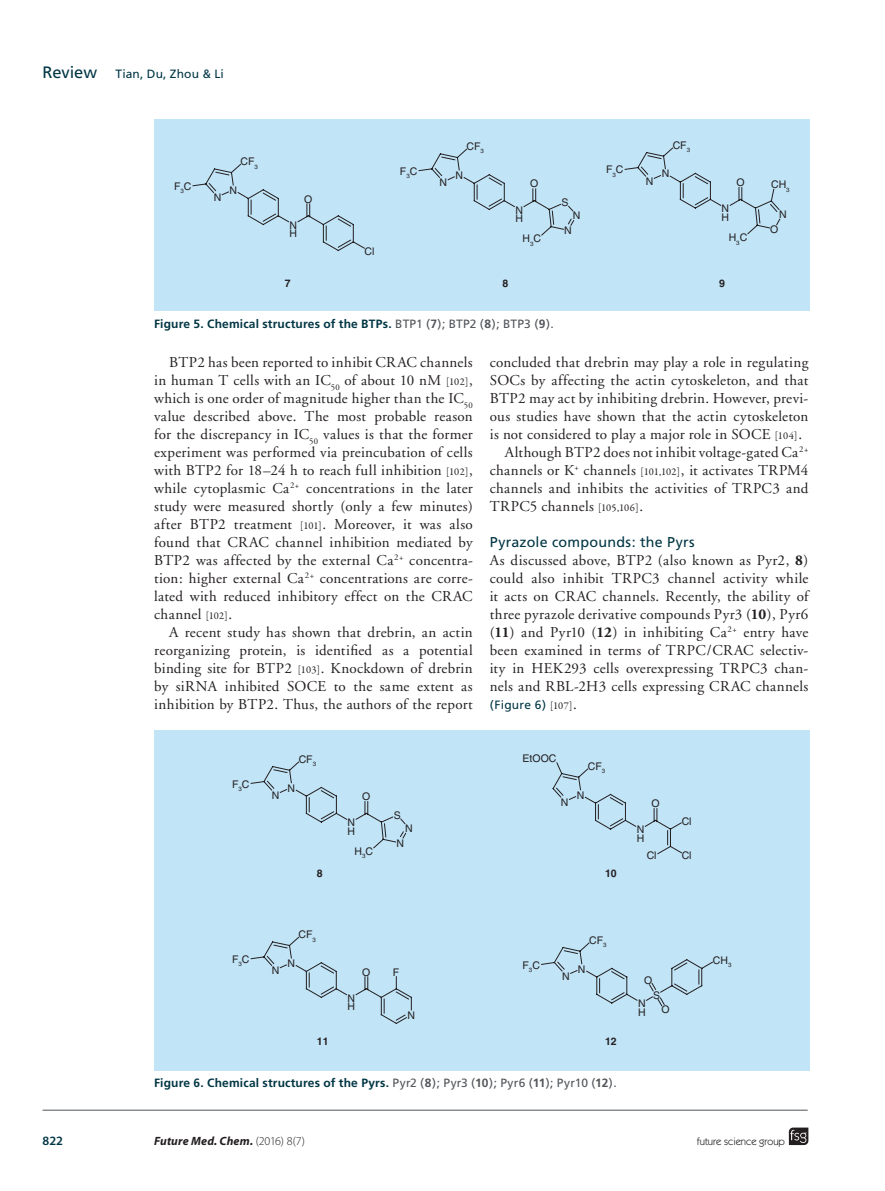
<style>
.page{position:relative;width:885px;height:1191px;background:#fff}
.page>*{position:absolute;margin:0;border:0;box-sizing:border-box;transform-origin:0 0}
.t1{font:15px/18px "Adobe Garamond";letter-spacing:.02em;color:#231f20;text-align:justify}
.t2{font:14.25px "Frutiger";letter-spacing:.02em;color:#003644}
.t3{font:600 12.75px "Myriad Pro";color:#003644}
.t4{font:700 12px "Frutiger";letter-spacing:.015em;color:#003644}
.t5{font:12px "Frutiger";letter-spacing:.015em;color:#003644}
.t6{font:italic 700 12px "Myriad Pro";letter-spacing:.015em;color:#231f20}
.t7{font:10.5px/8.7px "Helvetica LT Std";color:#231f20}
.t8{font:10.5px "Itc Kabel";color:#231f20}
.t9{font:700 10.5px "Helvetica LT Std";color:#231f20}
.s1{font-size:16.5px}
.s2{font-weight:400;color:#52555a}
.s3{color:#52555a}
.s4{font-family:"Garamond Premr Pro";font-size:10.5px}
.s5{font-weight:700}
.s6{font-family:"Garamond Premr Pro";font-size:10.5px;color:#231f20}
.s7{font-family:"Adobe Garamond";font-size:15px;color:#231f20}
.s8{font-weight:300;font-style:normal}
</style>
<div class="page">
<svg style="left:788px;top:1127px;width:20px;height:18px"></svg>
<hr style="left:43px;top:1109px;width:764px;height:1px;background:#52555a">
<div style="left:154px;top:119px;width:655px;height:191px;background:#c1e4f7"></div>
<svg style="left:192px;top:147px;width:588px;height:104px"></svg>
<div style="left:154px;top:730px;width:655px;height:340px;background:#c1e4f7"></div>
<svg style="left:250px;top:761px;width:463px;height:263px"></svg>
<p class="t5" style="left:43px;top:67px;width:183px"><span class="s1">Review</span> Tian, Du, Zhou &amp; Li</p>
<p class="t7" style="left:240px;top:157px;width:19px">CF<sub>3</sub></p>
<p class="t7" style="left:174px;top:182px;width:19px">F<sub>3</sub>C</p>
<p class="t7" style="left:214px;top:193px;width:9px">N</p>
<p class="t7" style="left:229px;top:186px;width:9px">N</p>
<p class="t7" style="left:289px;top:220px;width:9px">N<br>H</p>
<p class="t7" style="left:304px;top:194px;width:10px">O</p>
<p class="t7" style="left:364px;top:246px;width:11px">Cl</p>
<p class="t7" style="left:400px;top:167px;width:19px">F<sub>3</sub>C</p>
<p class="t7" style="left:439px;top:178px;width:9px">N</p>
<p class="t7" style="left:466px;top:142px;width:19px">CF<sub>3</sub></p>
<p class="t7" style="left:455px;top:171px;width:9px">N</p>
<p class="t7" style="left:672px;top:141px;width:19px">CF<sub>3</sub></p>
<p class="t7" style="left:530px;top:179px;width:10px">O</p>
<p class="t7" style="left:606px;top:165px;width:19px">F<sub>3</sub>C</p>
<p class="t7" style="left:645px;top:176px;width:9px">N</p>
<p class="t7" style="left:661px;top:169px;width:9px">N</p>
<p class="t7" style="left:736px;top:178px;width:10px">O</p>
<p class="t7" style="left:771px;top:180px;width:20px">CH<sub>3</sub></p>
<p class="t7" style="left:515px;top:205px;width:9px">N<br>H</p>
<p class="t7" style="left:561px;top:198px;width:9px">S</p>
<p class="t7" style="left:573px;top:211px;width:9px">N</p>
<p class="t7" style="left:721px;top:204px;width:9px">N<br>H</p>
<p class="t7" style="left:779px;top:210px;width:9px">N</p>
<p class="t7" style="left:522px;top:234px;width:20px">H<sub>3</sub>C</p>
<p class="t7" style="left:564px;top:226px;width:9px">N</p>
<p class="t7" style="left:728px;top:233px;width:20px">H<sub>3</sub>C</p>
<p class="t7" style="left:770px;top:225px;width:10px">O</p>
<p class="t9" style="left:285px;top:277px;width:7px">7</p>
<p class="t9" style="left:502px;top:277px;width:7px">8</p>
<p class="t9" style="left:719px;top:277px;width:7px">9</p>
<p class="t4" style="left:154px;top:316px;width:401px">Figure 5. Chemical structures of the BTPs. <span class="s2">BTP1 (</span><span class="s3">7</span><span class="s2">); BTP2 (</span><span class="s3">8</span><span class="s2">); BTP3 (</span><span class="s3">9</span><span class="s2">).</span></p>
<p class="t1" style="left:154px;top:353px;width:320px;text-indent:15px">BTP2 has been reported to inhibit CRAC channels in human T cells with an IC<sub>50</sub> of about 10 nM <span class="s4">[102]</span>, which is one order of magnitude higher than the IC<sub>50 </sub>value described above. The most probable reason for the discrepancy in IC<sub>50</sub> values is that the former experiment was performed via preincubation of cells with BTP2 for 18–24 h to reach full inhibition <span class="s4">[102]</span>, while cytoplasmic Ca<sup>2+</sup> concentrations in the later study were measured shortly (only a few minutes) after BTP2 treatment <span class="s4">[101]</span>. Moreover, it was also found that CRAC channel inhibition mediated by BTP2 was affected by the external Ca<sup>2+</sup> concentra&shy;tion: higher external Ca<sup>2+</sup> concentrations are corre&shy;lated with reduced inhibitory effect on the CRAC channel <span class="s4">[102]</span>.</p>
<p class="t1" style="left:154px;top:623px;width:320px;text-indent:15px">A recent study has shown that drebrin, an actin reorganizing protein, is identified as a potential binding site for BTP2 <span class="s4">[103]</span>. Knockdown of drebrin by siRNA inhibited SOCE to the same extent as inhibition by BTP2. Thus, the authors of the report</p>
<p class="t1" style="left:490px;top:353px;width:320px">concluded that drebrin may play a role in regulating</p>
<p class="t1" style="left:490px;top:371px;width:320px">SOCs by affecting the actin cytoskeleton, and that</p>
<p class="t1" style="left:490px;top:389px;width:320px">BTP2 may act by inhibiting drebrin. However, previ-</p>
<p class="t1" style="left:490px;top:407px;width:320px">ous studies have shown that the actin cytoskeleton</p>
<p class="t1" style="left:490px;top:425px;width:314px">is not considered to play a major role in SOCE <span class="s4">[104]</span>.</p>
<p class="t1" style="left:504px;top:443px;width:305px">Although BTP2 does not inhibit voltage-gated Ca<sup>2+</sup></p>
<p class="t1" style="left:490px;top:461px;width:320px">channels or K<sup>+</sup> channels <span class="s4">[101,102]</span>, it activates TRPM4</p>
<p class="t1" style="left:490px;top:479px;width:320px">channels and inhibits the activities of TRPC3 and</p>
<p class="t1" style="left:490px;top:497px;width:155px">TRPC5 channels <span class="s4">[105,106]</span>.</p>
<p class="t2" style="left:490px;top:533px;width:206px">Pyrazole compounds: the Pyrs</p>
<p class="t1" style="left:490px;top:551px;width:320px">As discussed above, BTP2 (also known as Pyr2, <span class="s5">8</span>) could also inhibit TRPC3 channel activity while it acts on CRAC channels. Recently, the ability of three pyrazole derivative compounds Pyr3 (<span class="s5">10</span>), Pyr6 (<span class="s5">11</span>) and Pyr10 (<span class="s5">12</span>) in inhibiting Ca<sup>2+</sup> entry have been examined in terms of TRPC/CRAC selectiv&shy;ity in HEK293 cells overexpressing TRPC3 chan&shy;nels and RBL-2H3 cells expressing CRAC channels</p>
<p class="t5" style="left:490px;top:697px;width:89px">(Figure 6) <span class="s6">[107]</span><span class="s7">.</span></p>
<p class="t7" style="left:299px;top:754px;width:19px">CF<sub>3</sub></p>
<p class="t7" style="left:522px;top:754px;width:35px">EtOOC</p>
<p class="t7" style="left:587px;top:761px;width:19px">CF<sub>3</sub></p>
<p class="t7" style="left:232px;top:779px;width:19px">F<sub>3</sub>C</p>
<p class="t7" style="left:272px;top:790px;width:9px">N</p>
<p class="t7" style="left:287px;top:783px;width:9px">N</p>
<p class="t7" style="left:347px;top:818px;width:9px">N<br>H</p>
<p class="t7" style="left:362px;top:792px;width:10px">O</p>
<p class="t7" style="left:576px;top:790px;width:9px">N</p>
<p class="t7" style="left:561px;top:797px;width:9px">N</p>
<p class="t7" style="left:393px;top:811px;width:8px">S</p>
<p class="t7" style="left:405px;top:824px;width:9px">N</p>
<p class="t7" style="left:354px;top:847px;width:20px">H<sub>3</sub>C</p>
<p class="t7" style="left:396px;top:839px;width:9px">N</p>
<p class="t9" style="left:317px;top:867px;width:7px">8</p>
<p class="t9" style="left:605px;top:867px;width:13px">10</p>
<p class="t7" style="left:636px;top:825px;width:9px">N<br>H</p>
<p class="t7" style="left:651px;top:799px;width:10px">O</p>
<p class="t7" style="left:681px;top:816px;width:11px">Cl</p>
<p class="t7" style="left:646px;top:851px;width:11px">Cl</p>
<p class="t7" style="left:681px;top:851px;width:11px">Cl</p>
<p class="t7" style="left:232px;top:954px;width:19px">F<sub>3</sub>C</p>
<p class="t7" style="left:272px;top:966px;width:9px">N</p>
<p class="t7" style="left:298px;top:930px;width:19px">CF<sub>3</sub></p>
<p class="t7" style="left:287px;top:958px;width:9px">N</p>
<p class="t7" style="left:347px;top:993px;width:9px">N<br>H</p>
<p class="t7" style="left:362px;top:967px;width:10px">O</p>
<p class="t7" style="left:589px;top:935px;width:19px">CF<sub>3</sub></p>
<p class="t7" style="left:522px;top:960px;width:19px">F<sub>3</sub>C</p>
<p class="t7" style="left:393px;top:967px;width:8px">F</p>
<p class="t7" style="left:578px;top:964px;width:9px">N</p>
<p class="t7" style="left:562px;top:971px;width:9px">N</p>
<p class="t7" style="left:407px;top:1010px;width:9px">N</p>
<p class="t9" style="left:317px;top:1034px;width:13px">11</p>
<p class="t9" style="left:605px;top:1034px;width:13px">12</p>
<p class="t4" style="left:154px;top:1076px;width:464px">Figure 6. Chemical structures of the Pyrs. <span class="s2">Pyr2 (</span><span class="s3">8</span><span class="s2">); Pyr3 (</span><span class="s3">10</span><span class="s2">); Pyr6 (</span><span class="s3">11</span><span class="s2">); Pyr10 (</span><span class="s3">12</span><span class="s2">).</span></p>
<p class="t7" style="left:644px;top:975px;width:10px">O</p>
<p class="t7" style="left:638px;top:999px;width:9px">N<br>H</p>
<p class="t7" style="left:653px;top:990px;width:8px">S</p>
<p class="t7" style="left:661px;top:1005px;width:10px">O</p>
<p class="t7" style="left:712px;top:955px;width:20px">CH<sub>3</sub></p>
<p class="t3" style="left:43px;top:1132px;width:22px">822</p>
<p class="t6" style="left:154px;top:1132px;width:152px">Future Med. Chem. <span class="s8">(2016) 8(7)</span></p>
<p class="t8" style="left:696px;top:1135px;width:90px">future science group</p>
</div>
